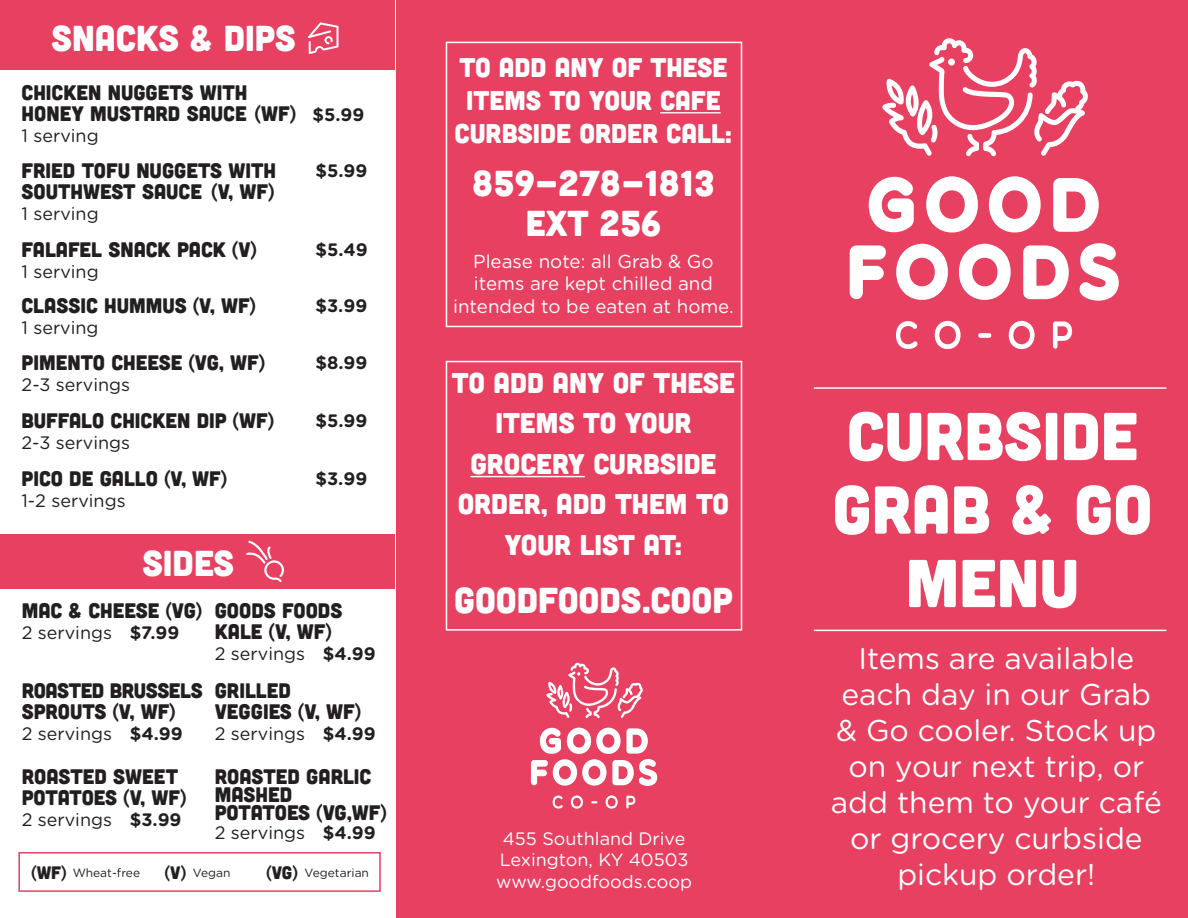
<style>
.page{position:relative;width:1188px;height:918px;background:#fff}
.page>*{position:absolute;margin:0;border:0;box-sizing:border-box;transform-origin:0 0}
.t1{font:67.5px/73.5px "Cubano";color:#fff}
.t2{font:36px "Cubano";color:#fff}
.t3{font:30px/36px "Gotham Rounded";color:#fff;text-align:center}
.t4{font:28.5px/40.5px "Cubano";color:#fff;text-align:center}
.t5{font:27px/33px "Cubano";color:#fff}
.t6{font:21px/18px "Cubano";color:#231f20}
.t7{font:21px "Cubano";letter-spacing:-.02em;color:#231f20}
.t8{font:18.75px/22.5px "Gotham Rounded";color:#fff;text-align:center}
.t9{font:18px "Gotham Rounded";color:#231f20}
.t10{font:18px "Gotham Rounded";color:#fff}
.t11{font:700 18px "Gotham Rounded";color:#231f20}
.t12{font:18px "Cubano";color:#231f20}
.t13{font:12px "Gotham Rounded";color:#231f20}
.s1{font-weight:700}
</style>
<div class="page">
<div style="left:780px;top:0;width:408px;height:918px;background:#e74060"></div>
<svg style="left:869px;top:177px;width:45px;height:55px"></svg>
<svg style="left:926px;top:176px;width:52px;height:57px"></svg>
<svg style="left:989px;top:176px;width:52px;height:57px"></svg>
<svg style="left:1053px;top:178px;width:46px;height:54px"></svg>
<svg style="left:850px;top:245px;width:36px;height:54px"></svg>
<svg style="left:896px;top:244px;width:52px;height:56px"></svg>
<svg style="left:959px;top:244px;width:52px;height:56px"></svg>
<svg style="left:1023px;top:245px;width:46px;height:54px"></svg>
<svg style="left:1079px;top:243px;width:40px;height:58px"></svg>
<svg style="left:882px;top:38px;width:206px;height:118px"></svg>
<svg style="left:978px;top:333px;width:14px;height:5px"></svg>
<svg style="left:896px;top:321px;width:22px;height:28px"></svg>
<svg style="left:935px;top:321px;width:26px;height:28px"></svg>
<svg style="left:1009px;top:321px;width:26px;height:28px"></svg>
<svg style="left:1053px;top:321px;width:19px;height:28px"></svg>
<hr style="left:814px;top:630px;width:352px;height:1px;background:#fff">
<hr style="left:814px;top:387px;width:352px;height:2px;background:#fff">
<div style="left:396px;top:0;width:396px;height:918px;background:#e74060"></div>
<svg style="left:531px;top:728px;width:126px;height:58px"></svg>
<svg style="left:546px;top:663px;width:97px;height:55px"></svg>
<svg style="left:591px;top:801px;width:7px;height:2px"></svg>
<svg style="left:553px;top:796px;width:10px;height:13px"></svg>
<svg style="left:571px;top:795px;width:12px;height:14px"></svg>
<svg style="left:606px;top:795px;width:12px;height:14px"></svg>
<svg style="left:626px;top:796px;width:9px;height:13px"></svg>
<div style="left:0;top:534px;width:394px;height:55px;background:#e74060"></div>
<svg style="left:246px;top:541px;width:38px;height:41px"></svg>
<div style="left:0;top:0;width:394px;height:70px;background:#e74060"></div>
<svg style="left:308px;top:22px;width:31px;height:32px"></svg>
<div style="left:18px;top:852px;width:363px;height:40px;border:2px solid #e74060"></div>
<hr style="left:660px;top:112px;width:61px;height:1px;background:#fff">
<div style="left:446px;top:42px;width:296px;height:285px;border:2px solid #fff"></div>
<div style="left:446px;top:361px;width:296px;height:270px;border:2px solid #fff"></div>
<hr style="left:470px;top:476px;width:115px;height:1px;background:#fff">
<p class="t2" style="left:52px;top:16px;width:246px">SNACKS &amp; DIPS</p>
<p class="t6" style="left:22px;top:83px;width:227px">CHICKEN NUGGETS WITH</p>
<p class="t6" style="left:22px;top:104px;width:276px">HONEY MUSTARD SAUCE (WF)</p>
<p class="t9" style="left:22px;top:123px;width:79px">1 serving</p>
<p class="t6" style="left:22px;top:159px;width:256px;line-height:21px">FRIED TOFU NUGGETS WITH<br>SOUTHWEST SAUCE (V, WF)</p>
<p class="t9" style="left:22px;top:201px;width:79px">1 serving</p>
<p class="t6" style="left:22px;top:239px;width:237px">FALAFEL SNACK PACK (V)</p>
<p class="t9" style="left:22px;top:259px;width:79px">1 serving</p>
<p class="t6" style="left:22px;top:296px;width:236px">CLASSIC HUMMUS (V, WF)</p>
<p class="t9" style="left:22px;top:315px;width:79px">1 serving</p>
<p class="t6" style="left:22px;top:353px;width:245px">PIMENTO CHEESE (VG, WF)</p>
<p class="t9" style="left:22px;top:372px;width:110px">2-3 servings</p>
<p class="t6" style="left:22px;top:411px;width:254px">BUFFALO CHICKEN DIP (WF)</p>
<p class="t9" style="left:22px;top:430px;width:110px">2-3 servings</p>
<p class="t6" style="left:22px;top:468px;width:207px">PICO DE GALLO (V, WF)</p>
<p class="t9" style="left:22px;top:488px;width:106px">1-2 servings</p>
<p class="t11" style="left:313px;top:101px;width:53px">$5.99</p>
<p class="t11" style="left:315px;top:158px;width:53px">$5.99</p>
<p class="t11" style="left:315px;top:236px;width:54px">$5.49</p>
<p class="t11" style="left:315px;top:293px;width:53px">$3.99</p>
<p class="t11" style="left:315px;top:350px;width:53px">$8.99</p>
<p class="t11" style="left:315px;top:408px;width:53px">$5.99</p>
<p class="t11" style="left:315px;top:466px;width:53px">$3.99</p>
<p class="t2" style="left:142px;top:540px;width:93px">SIDES</p>
<p class="t6" style="left:22px;top:600px;width:182px">MAC &amp; CHEESE (VG)</p>
<p class="t9" style="left:22px;top:620px;width:159px">2 servings <span class="s1">$7.99</span></p>
<p class="t6" style="left:215px;top:600px;width:129px">GOODS FOODS</p>
<p class="t6" style="left:215px;top:621px;width:118px">KALE (V, WF)</p>
<p class="t9" style="left:215px;top:641px;width:163px">2 servings <span class="s1">$4.99</span></p>
<p class="t7" style="left:22px;top:677px;width:182px">ROASTED BRUSSELS</p>
<p class="t6" style="left:22px;top:702px;width:155px">SPROUTS (V, WF)</p>
<p class="t9" style="left:22px;top:721px;width:163px">2 servings <span class="s1">$4.99</span></p>
<p class="t6" style="left:22px;top:766px;width:158px">ROASTED SWEET</p>
<p class="t6" style="left:22px;top:787px;width:166px">POTATOES (V, WF)</p>
<p class="t9" style="left:22px;top:807px;width:161px">2 servings <span class="s1">$3.99</span></p>
<p class="t6" style="left:215px;top:681px;width:78px">GRILLED</p>
<p class="t6" style="left:215px;top:702px;width:148px">VEGGIES (V, WF)</p>
<p class="t9" style="left:215px;top:721px;width:163px">2 servings <span class="s1">$4.99</span></p>
<p class="t6" style="left:215px;top:766px;width:158px">ROASTED GARLIC<br>MASHED</p>
<p class="t6" style="left:215px;top:802px;width:173px">POTATOES (VG,WF)</p>
<p class="t9" style="left:215px;top:820px;width:163px">2 servings <span class="s1">$4.99</span></p>
<p class="t12" style="left:31px;top:861px;width:37px">(WF)</p>
<p class="t13" style="left:73px;top:864px;width:69px">Wheat-free</p>
<p class="t12" style="left:165px;top:861px;width:23px">(V)</p>
<p class="t13" style="left:193px;top:864px;width:39px">Vegan</p>
<p class="t12" style="left:266px;top:861px;width:33px">(VG)</p>
<p class="t13" style="left:305px;top:864px;width:66px">Vegetarian</p>
<p class="t5" style="left:459px;top:50px;width:270px">TO ADD ANY OF THESE<br>ITEMS TO YOUR CAFE</p>
<p class="t5" style="left:455px;top:116px;width:279px">CURBSIDE ORDER CALL:</p>
<p class="t2" style="left:472px;top:160px;width:245px">859-278-1813</p>
<p class="t2" style="left:526px;top:200px;width:137px">EXT 256</p>
<p class="t8" style="left:453px;top:249px;width:282px">Please note: all Grab &amp; Go items are kept chilled and intended to be eaten at home.</p>
<p class="t4" style="left:452px;top:361px;width:285px">TO ADD ANY OF THESE<br>ITEMS TO YOUR</p>
<p class="t4" style="left:458px;top:442px;width:273px">GROCERY CURBSIDE<br>ORDER, ADD THEM TO<br>YOUR LIST AT:</p>
<p class="t2" style="left:454px;top:577px;width:280px">GOODFOODS.COOP</p>
<p class="t10" style="left:503px;top:826px;width:184px">455 Southland Drive</p>
<p class="t10" style="left:500px;top:847px;width:190px">Lexington, KY 40503</p>
<p class="t10" style="left:496px;top:869px;width:197px">www.goodfoods.coop</p>
<p class="t1" style="left:832px;top:397px;width:322px">CURBSIDE<br>GRAB &amp; GO</p>
<p class="t1" style="left:906px;top:544px;width:175px">MENU</p>
<p class="t3" style="left:831px;top:639px;width:332px">Items are available each day in our Grab &amp; Go cooler. Stock up on your next trip, or add them to your café or grocery curbside pickup order!</p>
</div>
